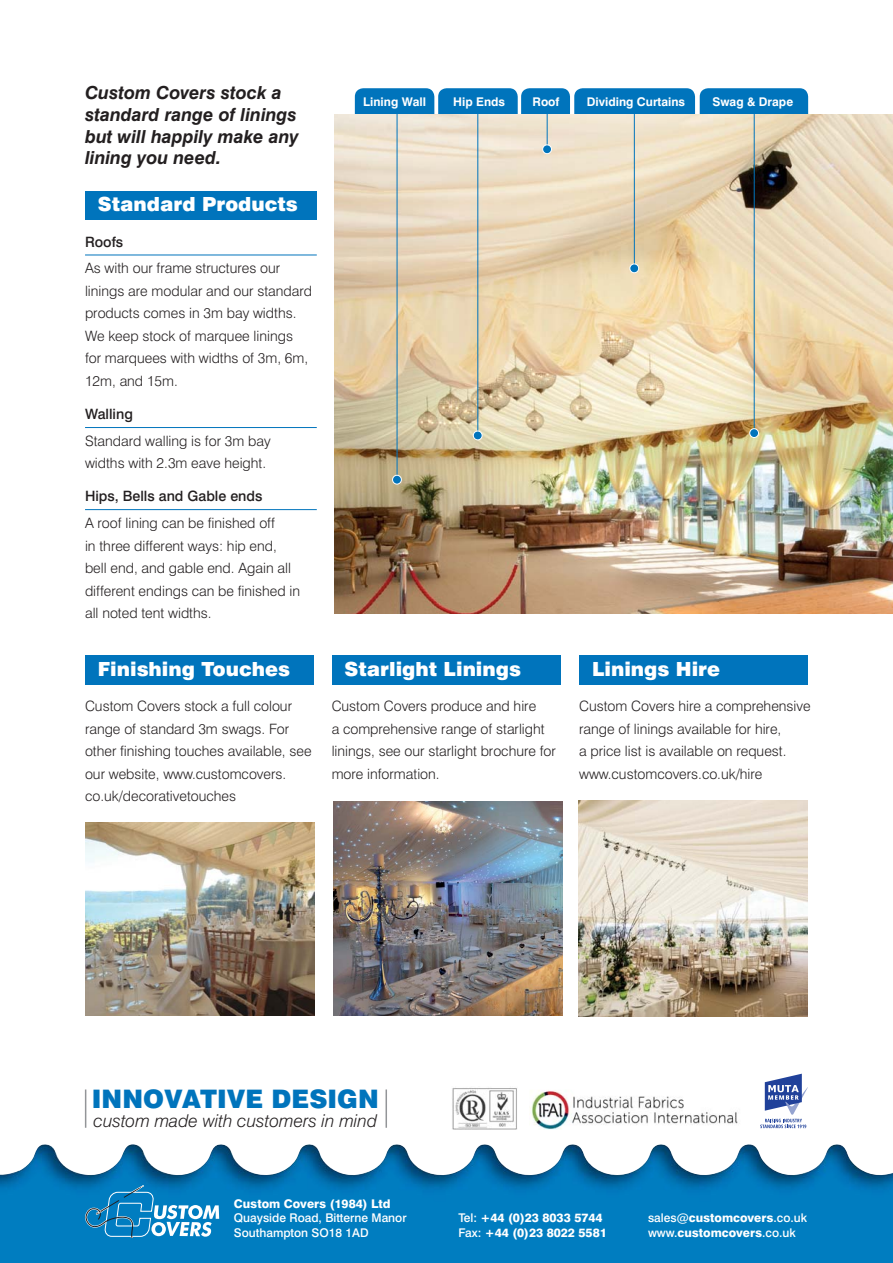
<style>
.page{position:relative;width:893px;height:1263px;background:#fff}
.page>*{position:absolute;margin:0;border:0;box-sizing:border-box;transform-origin:0 0}
.t1{font:900 25.5px "Swiss 721 BT";color:#0074bc}
.t2{font:900 19.5px "Swiss 721 BT";color:#fff}
.t3{font:italic 700 18px/21.6px "Swiss 721 BT";color:#231f20}
.t4{font:italic 300 17.7px "Swiss 721 BT";color:#231f20}
.t5{font:300 14.25px/22.5px "Swiss 721 BT";color:#231f20}
.t6{font:500 14.25px "Swiss 721 BT";color:#231f20}
.t7{font:800 12px/14.4px "Swiss 721 BT";color:#fff}
.t8{font:700 12px "Swiss 721 BT";color:#fff}
.t9{font:500 12px/14.4px "Swiss 721 BT";color:#fff}
.s1{font-weight:500}
</style>
<div class="page">
<img style="left:0;top:1144px;width:893px;height:119px">
<img style="left:452px;top:1088px;width:65px;height:42px">
<img style="left:531px;top:1090px;width:207px;height:39px">
<svg style="left:760px;top:1074px;width:48px;height:54px"></svg>
<svg style="left:85px;top:1184px;width:134px;height:53px;background:#3192c8"></svg>
<div style="left:85px;top:191px;width:232px;height:29px;background:#0074bc"></div>
<div style="left:355px;top:88px;width:79px;height:47px;background:#0074bc;border-radius:9px"></div>
<div style="left:438px;top:88px;width:80px;height:47px;background:#0074bc;border-radius:9px"></div>
<div style="left:521px;top:88px;width:49px;height:47px;background:#0074bc;border-radius:9px"></div>
<div style="left:574px;top:88px;width:121px;height:47px;background:#0074bc;border-radius:9px"></div>
<div style="left:700px;top:88px;width:108px;height:47px;background:#0074bc;border-radius:9px"></div>
<div style="left:85px;top:655px;width:229px;height:30px;background:#0074bc"></div>
<div style="left:333px;top:655px;width:228px;height:30px;background:#0074bc"></div>
<div style="left:579px;top:655px;width:229px;height:30px;background:#0074bc"></div>
<hr style="left:85px;top:1089px;width:1px;height:39px;background:#939598">
<hr style="left:386px;top:1089px;width:1px;height:39px;background:#939598">
<img style="left:85px;top:823px;width:229px;height:193px">
<img style="left:579px;top:800px;width:229px;height:216px">
<img style="left:333px;top:801px;width:229px;height:215px">
<hr style="left:85px;top:255px;width:232px;height:1px;background:#0074bc">
<hr style="left:85px;top:427px;width:232px;height:1px;background:#0074bc">
<hr style="left:85px;top:509px;width:232px;height:1px;background:#0074bc">
<img style="left:334px;top:115px;width:559px;height:499px">
<hr style="left:397px;top:114px;width:1px;height:366px;background:#0074bc">
<hr style="left:477px;top:113px;width:1px;height:323px;background:#0074bc">
<hr style="left:547px;top:110px;width:1px;height:39px;background:#0074bc">
<hr style="left:634px;top:113px;width:1px;height:156px;background:#0074bc">
<hr style="left:754px;top:113px;width:1px;height:320px;background:#0074bc">
<div style="left:393px;top:475px;width:8px;height:9px;background:#0074bc;border-radius:50%"></div>
<div style="left:392px;top:475px;width:10px;height:10px;border:1px solid #fff;border-radius:50%"></div>
<div style="left:473px;top:431px;width:9px;height:9px;background:#0074bc;border-radius:50%"></div>
<div style="left:473px;top:431px;width:10px;height:9px;border:1px solid #fff;border-radius:50%"></div>
<div style="left:543px;top:145px;width:8px;height:9px;background:#0074bc;border-radius:50%"></div>
<div style="left:542px;top:144px;width:10px;height:10px;border:1px solid #fff;border-radius:50%"></div>
<div style="left:630px;top:264px;width:9px;height:9px;background:#0074bc;border-radius:50%"></div>
<div style="left:629px;top:263px;width:10px;height:10px;border:1px solid #fff;border-radius:50%"></div>
<div style="left:750px;top:429px;width:8px;height:8px;background:#0074bc;border-radius:50%"></div>
<div style="left:749px;top:428px;width:10px;height:10px;border:1px solid #fff;border-radius:50%"></div>
<p class="t3" style="left:85px;top:83px;width:215px">Custom Covers stock a standard range of linings but will happily make any lining you need.</p>
<p class="t8" style="left:363px;top:96px;width:64px">Lining Wall</p>
<p class="t8" style="left:453px;top:96px;width:53px">Hip Ends</p>
<p class="t8" style="left:532px;top:96px;width:29px">Roof</p>
<p class="t8" style="left:587px;top:96px;width:100px">Dividing Curtains</p>
<p class="t8" style="left:712px;top:96px;width:82px">Swag &amp; Drape</p>
<h2 class="t2" style="left:98px;top:195px;width:201px">Standard Products</h2>
<p class="t6" style="left:85px;top:234px;width:40px">Roofs</p>
<p class="t5" style="left:85px;top:258px;width:229px">As with our frame structures our linings are modular and our standard products comes in 3m bay widths.<br>We keep stock of marquee linings for marquees with widths of 3m, 6m,<br>12m, and 15m.</p>
<p class="t6" style="left:85px;top:407px;width:49px">Walling</p>
<p class="t5" style="left:85px;top:430px;width:187px">Standard walling is for 3m bay widths with 2.3m eave height.</p>
<p class="t6" style="left:85px;top:489px;width:179px">Hips, Bells and Gable ends</p>
<p class="t5" style="left:85px;top:512px;width:217px">A roof lining can be finished off<br>in three different ways: hip end, bell end, and gable end. Again all different endings can be finished in all noted tent widths.</p>
<h2 class="t2" style="left:98px;top:659px;width:194px">Finishing Touches</h2>
<p class="t5" style="left:85px;top:695px;width:228px">Custom Covers stock a full colour range of standard 3m swags. For other finishing touches available, see our website, www.customcovers. co.uk/decorativetouches</p>
<h2 class="t2" style="left:344px;top:659px;width:178px">Starlight Linings</h2>
<p class="t5" style="left:332px;top:695px;width:226px">Custom Covers produce and hire<br>a comprehensive range of starlight linings, see our starlight brochure for more information.</p>
<h2 class="t2" style="left:592px;top:659px;width:130px">Linings Hire</h2>
<p class="t5" style="left:579px;top:695px;width:233px">Custom Covers hire a comprehensive range of linings available for hire,<br>a price list is available on request. www.customcovers.co.uk/hire</p>
<h1 class="t1" style="left:92px;top:1086px;width:288px">INNOVATIVE DESIGN</h1>
<p class="t4" style="left:94px;top:1112px;width:285px">custom made with customers in mind</p>
<p class="t7" style="left:234px;top:1197px;width:158px">Custom Covers (1984) Ltd</p>
<p class="t9" style="left:234px;top:1211px;width:174px">Quayside Road, Bitterne Manor<br>Southampton SO18 1AD</p>
<p class="t7" style="left:458px;top:1211px;width:150px"><span class="s1">Tel:</span> +44 (0)23 8033 5744<br><span class="s1">Fax:</span> +44 (0)23 8022 5581</p>
<p class="t7" style="left:648px;top:1211px;width:161px"><span class="s1">sales@</span>customcovers<span class="s1">.co.uk www.</span>customcovers<span class="s1">.co.uk</span></p>
</div>
